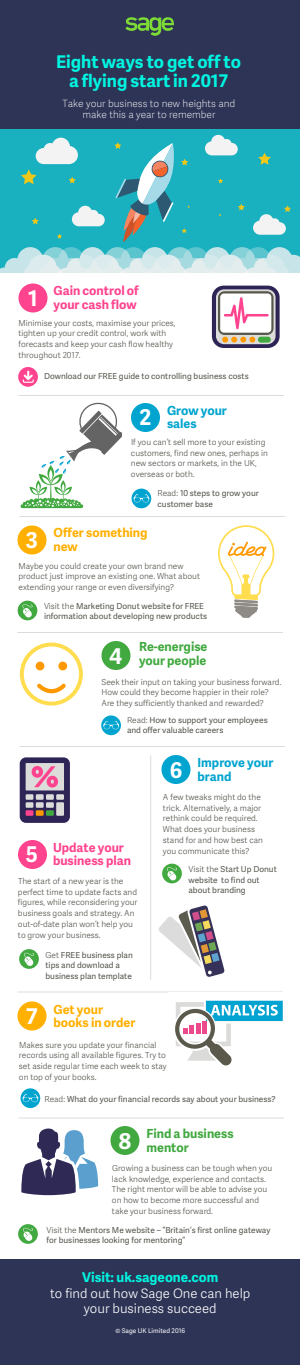
<style>
.page{position:relative;width:300px;height:1365px;background:#fff}
.page>*{position:absolute;margin:0;border:0;box-sizing:border-box;transform-origin:0 0}
.t1{font:700 21.75px "Adelle Sans SAGE";color:#fff}
.t2{font:700 17.5px/18.5px "Adelle Sans SAGE";color:#00f5e1;text-align:center}
.t3{font:700 13.5px "Adelle Sans SAGE";color:#00f5e1}
.t4{font:13px/15.6px "Adelle Sans SAGE Lt";color:#fff;text-align:center}
.t5{font:700 12.5px/13.5px "Adelle Sans SAGE";color:#ff448f;text-align:right}
.t6{font:700 12.5px/13.5px "Adelle Sans SAGE";color:#41a940;text-align:right}
.t7{font:700 12.5px/13.5px "Adelle Sans SAGE";color:#ffb000}
.t8{font:700 12.5px/13.5px "Adelle Sans SAGE";color:#00a4cf}
.t9{font:10px/11.2px "Adelle Sans SAGE Th";color:#fff;text-align:center}
.t10{font:8.25px/10.7px "Adelle Sans SAGE Lt";color:#51534a}
.t11{font:8.25px/10.7px "Adelle Sans SAGE";color:#51534a}
.t12{font:6.5px "Adelle Sans SAGE";color:#fff}
.s1{font-family:"Adelle Sans SAGE Lt"}
.s2{font-size:21.75px;color:#fff}
</style>
<div class="page">
<svg style="left:20px;top:643px;width:63px;height:63px"></svg>
<div style="left:0;top:0;width:300px;height:129px;background:#2e3456"></div>
<div style="left:0;top:129px;width:300px;height:143px;background:#19b0bf"></div>
<svg style="left:0;top:135px;width:300px;height:137px"></svg>
<svg style="left:125px;top:17px;width:49px;height:19px"></svg>
<div style="left:0;top:1259px;width:300px;height:106px;background:#2e3456"></div>
<div style="left:18px;top:284px;width:30px;height:28px;background:#ff448f;border-radius:50%"></div>
<div style="left:18px;top:525px;width:29px;height:30px;background:#ffb000;border-radius:50%"></div>
<div style="left:102px;top:641px;width:28px;height:29px;background:#41a940;border-radius:50%"></div>
<div style="left:18px;top:840px;width:29px;height:29px;background:#ff448f;border-radius:50%"></div>
<div style="left:162px;top:755px;width:28px;height:29px;background:#00a4cf;border-radius:50%"></div>
<hr style="left:18px;top:395px;width:266px;height:1px;background:#dcdddb">
<hr style="left:18px;top:632px;width:265px;height:1px;background:#dcdddb">
<hr style="left:150px;top:755px;width:1px;height:225px;background:#dcdddb">
<svg style="left:101px;top:715px;width:20px;height:20px"></svg>
<svg style="left:103px;top:721px;width:16px;height:8px"></svg>
<svg style="left:18px;top:367px;width:20px;height:20px"></svg>
<svg style="left:23px;top:371px;width:11px;height:12px"></svg>
<div style="left:131px;top:403px;width:29px;height:29px;background:#00a4cf;border-radius:50%"></div>
<svg style="left:131px;top:488px;width:21px;height:21px"></svg>
<div style="left:132px;top:489px;width:19px;height:19px;background:#00a4cf;border-radius:50%"></div>
<svg style="left:133px;top:494px;width:16px;height:8px"></svg>
<hr style="left:20px;top:516px;width:265px;height:1px;background:#dcdddb">
<svg style="left:17px;top:600px;width:21px;height:21px"></svg>
<div style="left:18px;top:601px;width:19px;height:19px;background:#41a940;border-radius:50%"></div>
<svg style="left:22px;top:604px;width:11px;height:14px"></svg>
<div style="left:19px;top:949px;width:20px;height:20px;background:#41a940;border-radius:50%"></div>
<svg style="left:24px;top:953px;width:10px;height:13px"></svg>
<div style="left:162px;top:864px;width:20px;height:19px;background:#41a940;border-radius:50%"></div>
<svg style="left:167px;top:867px;width:10px;height:14px"></svg>
<div style="left:18px;top:1002px;width:28px;height:28px;background:#ffb000;border-radius:50%"></div>
<svg style="left:21px;top:1088px;width:19px;height:20px"></svg>
<svg style="left:22px;top:1094px;width:16px;height:8px"></svg>
<div style="left:110px;top:1126px;width:30px;height:29px;background:#41a940;border-radius:50%"></div>
<div style="left:18px;top:1224px;width:20px;height:20px;background:#41a940;border-radius:50%"></div>
<svg style="left:23px;top:1228px;width:10px;height:13px"></svg>
<hr style="left:20px;top:746px;width:265px;height:1px;background:#dcdddb">
<hr style="left:18px;top:992px;width:265px;height:1px;background:#dcdddb">
<svg style="left:211px;top:285px;width:68px;height:63px"></svg>
<div style="left:212px;top:286px;width:68px;height:62px;background:#2e2456;border-radius:12px"></div>
<div style="left:216px;top:289px;width:60px;height:55px;background:#dcdddb;border-radius:8px"></div>
<svg style="left:218px;top:291px;width:56px;height:44px"></svg>
<div style="left:220px;top:294px;width:51px;height:39px;background:#fff;border-radius:4px"></div>
<svg style="left:222px;top:337px;width:33px;height:6px"></svg>
<div style="left:258px;top:337px;width:13px;height:6px;background:#41a940;border-radius:3px"></div>
<svg style="left:224px;top:297px;width:45px;height:32px"></svg>
<svg style="left:20px;top:505px;width:62px;height:4px"></svg>
<svg style="left:21px;top:402px;width:101px;height:106px"></svg>
<svg style="left:218px;top:525px;width:56px;height:93px"></svg>
<hr style="left:18px;top:1118px;width:266px;height:1px;background:#dcdddb">
<div style="left:168px;top:992px;width:123px;height:78px;background:#fff"></div>
<svg style="left:175px;top:1001px;width:108px;height:65px"></svg>
<svg style="left:158px;top:905px;width:67px;height:72px"></svg>
<svg style="left:21px;top:1129px;width:77px;height:66px"></svg>
<svg style="left:19px;top:757px;width:51px;height:66px;background:#88718d"></svg>
<h2 class="t2" style="left:56px;top:52px;width:186px">Eight ways to get off to a flying start in 2017</h2>
<p class="t9" style="left:63px;top:97px;width:174px">Take your business to new heights and make this a year to remember</p>
<h3 class="t5" style="left:28px;top:284px;width:112px">Gain control of<br><sup>1</sup> your cash flow</h3>
<p class="t10" style="left:18px;top:317px;width:159px">Minimise your costs, maximise your prices, tighten up your credit control, work with forecasts and keep your cash flow healthy throughout 2017.</p>
<p class="t11" style="left:44px;top:370px;width:206px">Download our FREE guide to controlling business costs</p>
<h3 class="t8" style="left:167px;top:403px;width:61px">Grow your sales</h3>
<h1 class="t1" style="left:140px;top:402px;width:13px">2</h1>
<p class="t10" style="left:131px;top:436px;width:138px">If you can’t sell more to your existing customers, find new ones, perhaps in new sectors or markets, in the UK, overseas or both.</p>
<h3 class="t7" style="left:26px;top:526px;width:123px;text-indent:28px">Offer something<br><sup>3</sup> new</h3>
<p class="t11" style="left:158px;top:487px;width:103px"><span class="s1">Read:</span> 10 steps to grow your customer base</p>
<p class="t10" style="left:18px;top:560px;width:183px">Maybe you could create your own brand new product just improve an existing one. What about extending your range or even diversifying?</p>
<p class="t11" style="left:44px;top:600px;width:165px"><span class="s1">Visit the</span> Marketing Donut website for FREE information about developing new products</p>
<h3 class="t6" style="left:109px;top:640px;width:100px">Re-energise<br><span class="s2">4</span> your people</h3>
<p class="t10" style="left:101px;top:676px;width:181px">Seek their input on taking your business forward.<br>How could they become happier in their role?<br>Are they sufficiently thanked and rewarded?</p>
<p class="t11" style="left:127px;top:714px;width:142px"><span class="s1">Read:</span> How to support your employees and offer valuable careers</p>
<h3 class="t5" style="left:26px;top:840px;width:107px;text-align:left;text-indent:27px">Update your<br><sup>5</sup> business plan</h3>
<p class="t10" style="left:18px;top:875px;width:121px">The start of a new year is the perfect time to update facts and figures, while reconsidering your business goals and strategy. An out-of-date plan won’t help you to grow your business.</p>
<p class="t11" style="left:45px;top:949px;width:89px"><span class="s1">Get</span> FREE business plan tips and download a business plan template</p>
<h3 class="t7" style="left:26px;top:1002px;width:111px;text-align:center">Get your<br><sup>7</sup> books in order</h3>
<h3 class="t8" style="left:170px;top:756px;width:105px;text-indent:28px">Improve your<br><sup>6</sup> brand</h3>
<p class="t10" style="left:163px;top:791px;width:102px">A few tweaks might do the trick. Alternatively, a major rethink could be required.<br>What does your business stand for and how best can you communicate this?</p>
<p class="t11" style="left:188px;top:863px;width:90px"><span class="s1">Visit the</span> Start Up Donut website to find out about branding</p>
<p class="t10" style="left:19px;top:1039px;width:149px">Makes sure you update your financial records using all available figures. Try to set aside regular time each week to stay on top of your books.</p>
<p class="t11" style="left:44px;top:1093px;width:233px"><span class="s1">Read:</span> What do your financial records say about your business?</p>
<h3 class="t6" style="left:119px;top:1127px;width:116px;text-align:left;text-indent:28px">Find a business<br><sup>8</sup> mentor</h3>
<p class="t10" style="left:112px;top:1162px;width:162px">Growing a business can be tough when you lack knowledge, experience and contacts.<br>The right mentor will be able to advise you on how to become more successful and take your business forward.</p>
<p class="t11" style="left:46px;top:1224px;width:225px"><span class="s1">Visit the</span> Mentors Me website – “Britain’s first online gateway for businesses looking for mentoring”</p>
<h3 class="t3" style="left:82px;top:1267px;width:138px">Visit: uk.sageone.com</h3>
<h3 class="t4" style="left:50px;top:1285px;width:202px">to find out how Sage One can help your business succeed</h3>
<p class="t12" style="left:115px;top:1326px;width:71px">© Sage UK Limited 2016</p>
</div>
